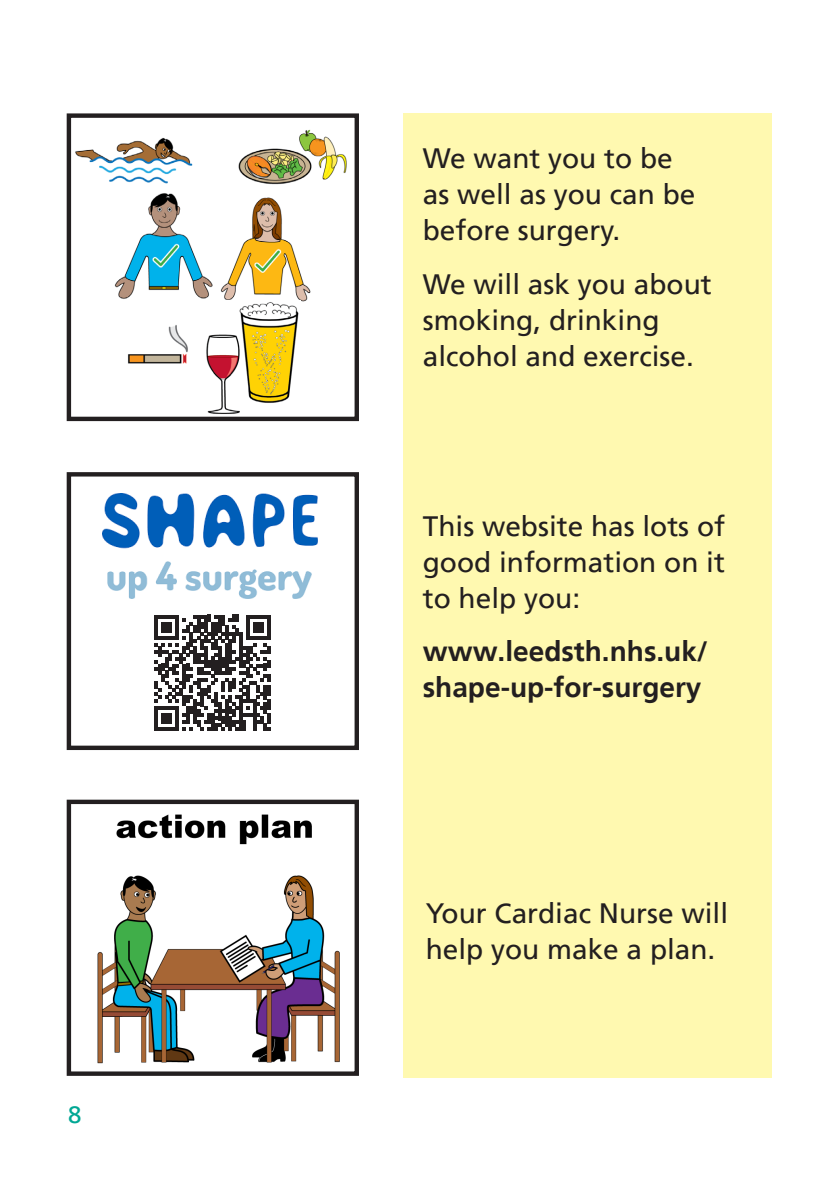
<style>
.page{position:relative;width:840px;height:1191px;background:#fff}
.page>*{position:absolute;margin:0;border:0;box-sizing:border-box;transform-origin:0 0}
.Body_Text{font:28px/36px "Frutiger LT";color:#231f20}
.Body_Text-2{font:700 28px/36px "Frutiger LT";color:#231f20}
.t1{font:24px "Frutiger LT";color:#00a794}
</style>
<div class="page">
<div style="left:403px;top:113px;width:368px;height:964px;background:#fff9b0"></div>
<img style="left:97px;top:814px;width:243px;height:250px">
<div style="left:67px;top:799px;width:292px;height:276px;border:4px solid #231f20"></div>
<img style="left:75px;top:129px;width:272px;height:173px">
<div style="left:67px;top:113px;width:292px;height:308px;border:4px solid #231f20"></div>
<img style="left:126px;top:301px;width:175px;height:113px">
<img style="left:103px;top:493px;width:214px;height:106px">
<div style="left:67px;top:472px;width:292px;height:278px;border:4px solid #231f20"></div>
<svg style="left:154px;top:615px;width:116px;height:115px"></svg>
<p class="t1" style="left:68px;top:1101px;width:15px">8</p>
<p class="Body_Text" style="left:422px;top:141px;width:274px">We want you to be as well as you can be before surgery.</p>
<p class="Body_Text" style="left:422px;top:266px;width:290px">We will ask you about smoking, drinking alcohol and exercise.</p>
<p class="Body_Text" style="left:422px;top:508px;width:303px;text-align:justify">This website has lots of good information on it to help you:</p>
<p class="Body_Text-2" style="left:422px;top:633px;width:286px">www.leedsth.nhs.uk/ shape-up-for-surgery</p>
<p class="Body_Text" style="left:425px;top:895px;width:304px">Your Cardiac Nurse will help you make a plan.</p>
</div>
